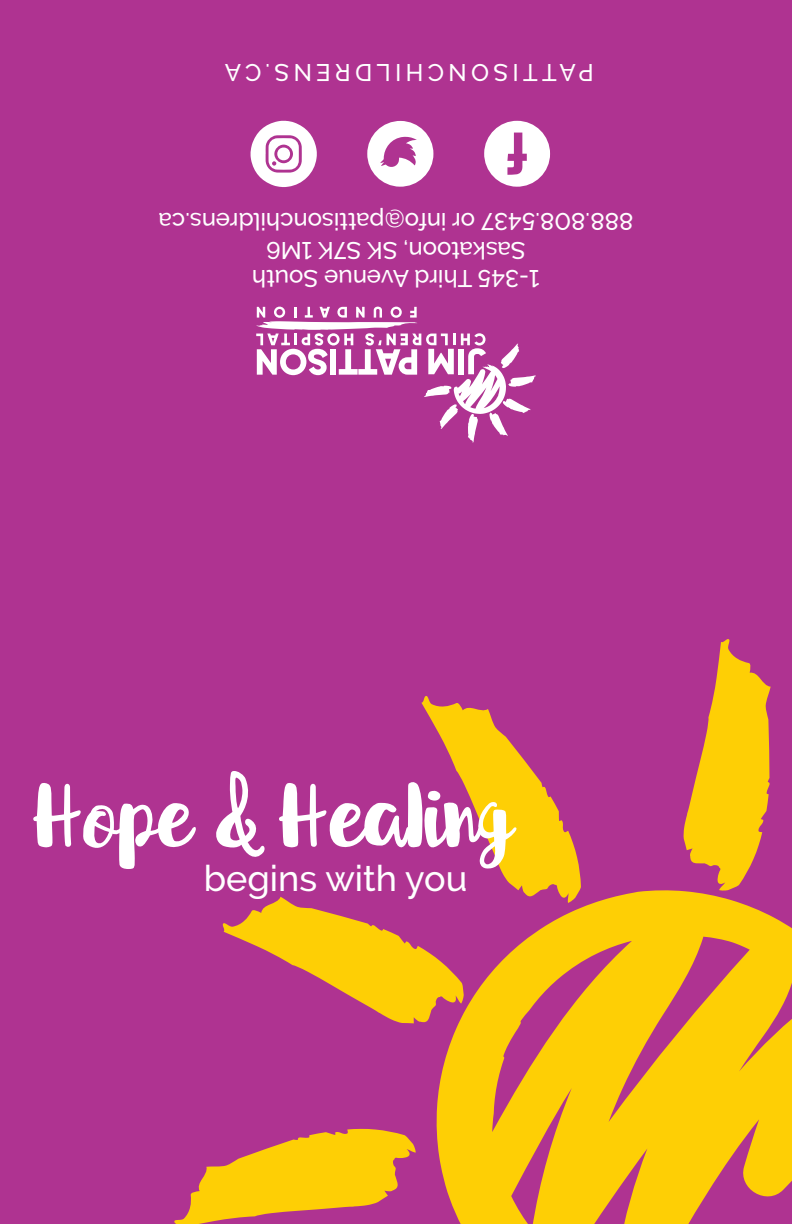
<style>
.page{position:relative;width:792px;height:1224px;background:#af3391}
.page>*{position:absolute;margin:0;border:0;box-sizing:border-box;transform-origin:0 0}
.t1{font:92px "Sprightly";color:#fff}
.t2{font:500 36px "Raleway";color:#fff}
.t3{font:500 24px/28.8px "Raleway";color:#fff;text-align:center}
.t4{font:500 24px "Raleway";letter-spacing:.18em;color:#fff}
</style>
<div class="page">
<svg style="left:256px;top:307px;width:280px;height:136px"></svg>
<svg style="left:484px;top:121px;width:66px;height:66px"></svg>
<svg style="left:367px;top:121px;width:66px;height:66px"></svg>
<svg style="left:251px;top:121px;width:66px;height:66px"></svg>
<div style="left:277px;top:148px;width:13px;height:12px;background:#fff;border-radius:50%"></div>
<svg style="left:683px;top:639px;width:88px;height:251px"></svg>
<svg style="left:223px;top:696px;width:358px;height:327px"></svg>
<svg style="left:174px;top:1129px;width:242px;height:95px"></svg>
<svg style="left:436px;top:890px;width:356px;height:334px;fill:#fecf05"></svg>
<p class="t4" style="left:594px;top:86px;width:371px;rotate:-180deg">PATTISONCHILDRENS.CA</p>
<p class="t3" style="left:633px;top:293px;width:476px;rotate:-180deg">1-345 Third Avenue South<br>Saskatoon, SK S7K 1M6<br>888.808.5437 or info@pattisonchildrens.ca</p>
<h1 class="t1" style="left:36px;top:759px;width:479px">Hope &amp; Healing</h1>
<h2 class="t2" style="left:204px;top:858px;width:265px">begins with you</h2>
</div>
